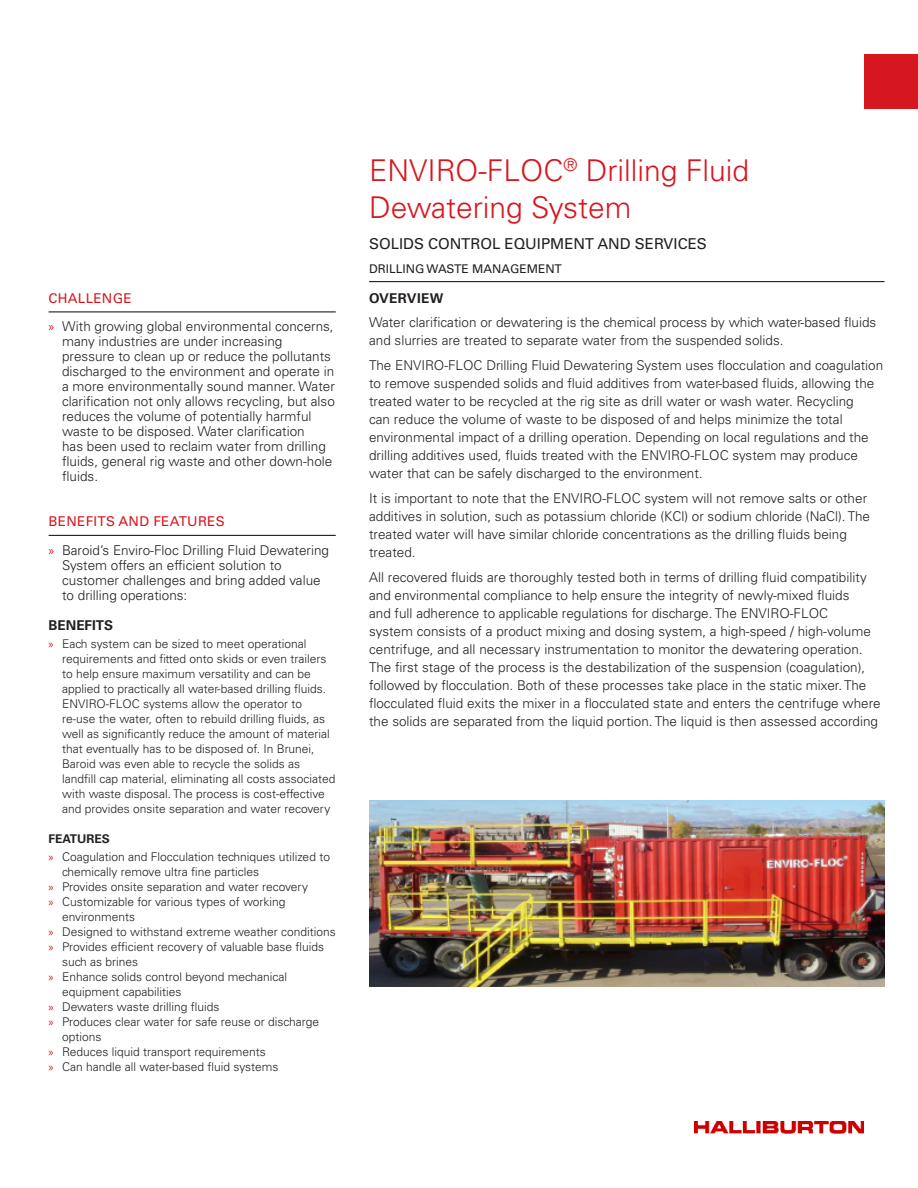
<style>
.page{position:relative;width:918px;height:1188px;background:#fff}
.page>*{position:absolute;margin:0;border:0;box-sizing:border-box;transform-origin:0 0}
.Case_Study_Title{font:300 30px/37.5px "Univers LT Std";color:#d7171f}
.Case_Study_Title-2{font:15px "Univers LT Std";color:#231f20}
.Body{font:300 13.5px/18px "Univers LT Std";color:#231f20}
.Sidebar_Header_With{font:13.5px "Univers LT Std";letter-spacing:.02em;color:#d7171f}
.Body_Header{font:700 13.5px "Univers LT Std";letter-spacing:.025em;color:#231f20}
.Sidebar_Bullets{font:700 13.5px "Univers LT Std";color:#231f20}
.t1{font:300 12px/15px "Univers LT Std";color:#231f20}
.Case_Study_Title-3{font:12px "Univers LT Std";color:#231f20}
.Sidebar_Bullets-2{font:700 12px "Univers LT Std";color:#231f20}
.s1{font-family:"Myriad Pro";font-weight:400;color:#d7171f}
</style>
<div class="page">
<hr style="left:369px;top:281px;width:516px;height:1px;background:#231f20">
<hr style="left:49px;top:311px;width:287px;height:1px;background:#231f20">
<hr style="left:49px;top:535px;width:287px;height:1px;background:#231f20">
<img style="left:369px;top:801px;width:516px;height:185px">
<div style="left:864px;top:54px;width:54px;height:55px;background:#d7171f"></div>
<img style="left:695px;top:1122px;width:169px;height:12px">
<p class="Sidebar_Header_With" style="left:49px;top:290px;width:85px">CHALLENGE</p>
<p class="Body" style="left:62px;top:319px;width:274px;line-height:15px;text-indent:-14px"><span class="s1">»</span> With growing global environmental concerns, many industries are under increasing pressure to clean up or reduce the pollutants discharged to the environment and operate in a more environmentally sound manner. Water clarification not only allows recycling, but also reduces the volume of potentially harmful waste to be disposed. Water clarification<br>has been used to reclaim water from drilling fluids, general rig waste and other down-hole fluids.</p>
<p class="Sidebar_Header_With" style="left:49px;top:513px;width:178px">BENEFITS AND FEATURES</p>
<p class="Body" style="left:62px;top:542px;width:268px;line-height:15px;text-indent:-14px"><span class="s1">»</span> Baroid’s Enviro-Floc Drilling Fluid Dewatering System offers an efficient solution to customer challenges and bring added value to drilling operations:</p>
<p class="Sidebar_Bullets" style="left:49px;top:617px;width:66px">BENEFITS</p>
<p class="t1" style="left:62px;top:636px;width:275px;text-indent:-14px"><span class="s1">»</span> Each system can be sized to meet operational requirements and fitted onto skids or even trailers to help ensure maximum versatility and can be applied to practically all water-based drilling fluids.<br>ENVIRO-FLOC systems allow the operator to re-use the water, often to rebuild drilling fluids, as well as significantly reduce the amount of material that eventually has to be disposed of. In Brunei, Baroid was even able to recycle the solids as landfill cap material, eliminating all costs associated with waste disposal. The process is cost-effective and provides onsite separation and water recovery</p>
<p class="Sidebar_Bullets-2" style="left:49px;top:831px;width:63px">FEATURES</p>
<p class="t1" style="left:62px;top:849px;width:269px;text-indent:-14px"><span class="s1">»</span> Coagulation and Flocculation techniques utilized to chemically remove ultra fine particles</p>
<p class="t1" style="left:49px;top:879px;width:261px"><span class="s1">»</span> Provides onsite separation and water recovery</p>
<p class="t1" style="left:62px;top:894px;width:225px;text-indent:-14px"><span class="s1">»</span> Customizable for various types of working environments</p>
<p class="t1" style="left:49px;top:924px;width:289px"><span class="s1">»</span> Designed to withstand extreme weather conditions</p>
<p class="t1" style="left:62px;top:939px;width:264px;text-indent:-14px"><span class="s1">»</span> Provides efficient recovery of valuable base fluids such as brines</p>
<p class="t1" style="left:62px;top:969px;width:226px;text-indent:-14px"><span class="s1">»</span> Enhance solids control beyond mechanical equipment capabilities</p>
<p class="t1" style="left:49px;top:999px;width:172px"><span class="s1">»</span> Dewaters waste drilling fluids</p>
<p class="t1" style="left:62px;top:1014px;width:258px;text-indent:-14px"><span class="s1">»</span> Produces clear water for safe reuse or discharge options</p>
<p class="t1" style="left:49px;top:1044px;width:219px"><span class="s1">»</span> Reduces liquid transport requirements</p>
<p class="t1" style="left:49px;top:1059px;width:231px"><span class="s1">»</span> Can handle all water-based fluid systems</p>
<p class="Case_Study_Title" style="left:369px;top:152px;width:382px">ENVIRO-FLOC<sup>®</sup> Drilling Fluid<br>Dewatering System</p>
<p class="Case_Study_Title-2" style="left:369px;top:235px;width:339px">SOLIDS CONTROL EQUIPMENT AND SERVICES</p>
<p class="Case_Study_Title-3" style="left:369px;top:261px;width:194px">DRILLING WASTE MANAGEMENT</p>
<p class="Body_Header" style="left:369px;top:290px;width:76px">OVERVIEW</p>
<p class="Body" style="left:369px;top:314px;width:509px">Water clarification or dewatering is the chemical process by which water-based fluids and slurries are treated to separate water from the suspended solids.</p>
<p class="Body" style="left:369px;top:356px;width:516px">The ENVIRO-FLOC Drilling Fluid Dewatering System uses flocculation and coagulation to remove suspended solids and fluid additives from water-based fluids, allowing the treated water to be recycled at the rig site as drill water or wash water. Recycling<br>can reduce the volume of waste to be disposed of and helps minimize the total environmental impact of a drilling operation. Depending on local regulations and the drilling additives used, fluids treated with the ENVIRO-FLOC system may produce water that can be safely discharged to the environment.</p>
<p class="Body" style="left:369px;top:489px;width:502px">It is important to note that the ENVIRO-FLOC system will not remove salts or other additives in solution, such as potassium chloride (KCl) or sodium chloride (NaCl). The treated water will have similar chloride concentrations as the drilling fluids being treated.</p>
<p class="Body" style="left:369px;top:568px;width:513px">All recovered fluids are thoroughly tested both in terms of drilling fluid compatibility and environmental compliance to help ensure the integrity of newly-mixed fluids<br>and full adherence to applicable regulations for discharge. The ENVIRO-FLOC<br>system consists of a product mixing and dosing system, a high-speed / high-volume centrifuge, and all necessary instrumentation to monitor the dewatering operation.<br>The first stage of the process is the destabilization of the suspension (coagulation), followed by flocculation. Both of these processes take place in the static mixer. The flocculated fluid exits the mixer in a flocculated state and enters the centrifuge where the solids are separated from the liquid portion. The liquid is then assessed according</p>
</div>
